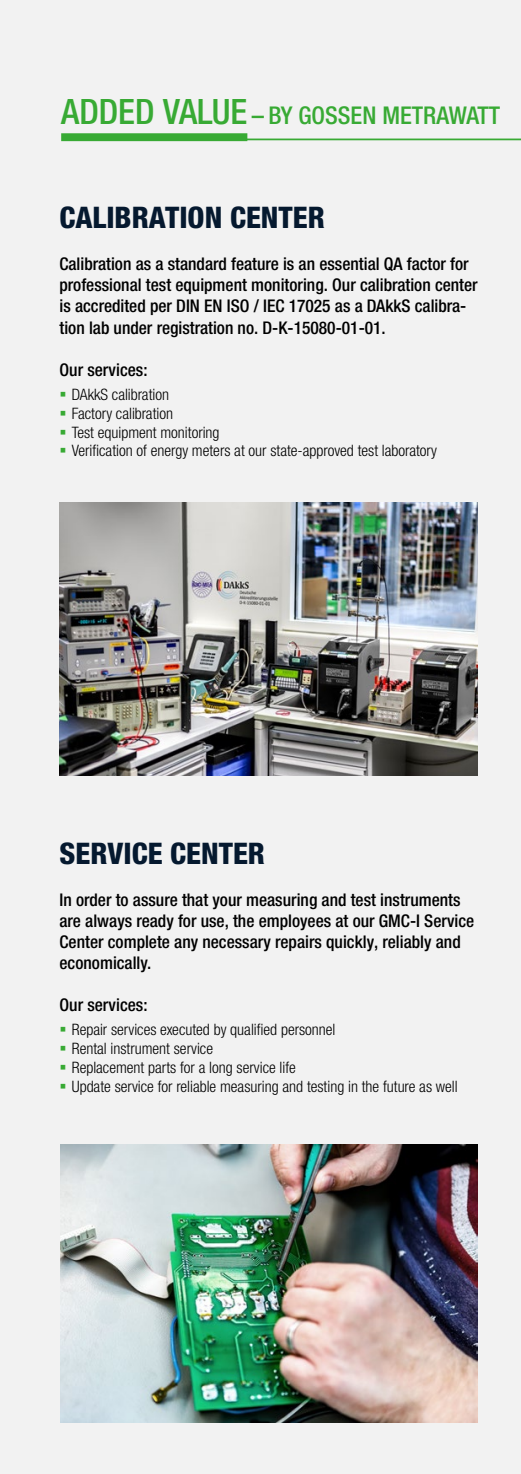
<style>
.page{position:relative;width:521px;height:1474px;background:#fff}
.page>*{position:absolute;margin:0;border:0;box-sizing:border-box;transform-origin:0 0}
.t1{font:800 condensed 29.75px "Helvetica Neue LTW1 G";color:#05192f}
.t2{font:500 condensed 24.5px "Helvetica Neue LTW1 G";color:#38aa34}
.t3{font:500 condensed 17.5px/21px "Helvetica Neue LTW1 G";color:#000}
.t4{font:300 condensed 15.75px "Helvetica Neue LTW1 G";color:#000}
.s1{font-size:35px}
.s2{color:#38aa34}
</style>
<div class="page">
<div style="left:0;top:0;width:521px;height:1473px;background:#f2f2f2"></div>
<img style="left:61px;top:1144px;width:416px;height:278px">
<img style="left:60px;top:503px;width:418px;height:273px">
<hr style="left:246px;top:138px;width:275px;height:2px;background:#38aa34">
<div style="left:61px;top:133px;width:186px;height:8px;background:#38aa34"></div>
<h2 class="t2" style="left:61px;top:101px;width:440px"><span class="s1">ADDED VALUE</span> – BY GOSSEN METRAWATT</h2>
<h1 class="t1" style="left:60px;top:200px;width:267px">CALIBRATION CENTER</h1>
<p class="t3" style="left:60px;top:254px;width:420px">Calibration as a standard feature is an essential QA factor for professional test equipment monitoring. Our calibration center is accredited per DIN EN ISO / IEC 17025 as a DAkkS calibra&shy;tion lab under registration no. D-K-15080-01-01.</p>
<p class="t3" style="left:60px;top:359px;width:89px">Our services:</p>
<p class="t4" style="left:60px;top:385px;width:111px"><span class="s2">▪</span> DAkkS calibration</p>
<p class="t4" style="left:60px;top:404px;width:115px"><span class="s2">▪</span> Factory calibration</p>
<p class="t4" style="left:60px;top:423px;width:162px"><span class="s2">▪</span> Test equipment monitoring</p>
<p class="t4" style="left:60px;top:441px;width:379px"><span class="s2">▪</span> Verification of energy meters at our state-approved test laboratory</p>
<h1 class="t1" style="left:60px;top:835px;width:207px">SERVICE CENTER</h1>
<p class="t3" style="left:60px;top:889px;width:416px">In order to assure that your measuring and test instruments are always ready for use, the employees at our GMC-I Service Center complete any necessary repairs quickly, reliably and economically.</p>
<p class="t3" style="left:60px;top:994px;width:89px">Our services:</p>
<p class="t4" style="left:60px;top:1020px;width:277px"><span class="s2">▪</span> Repair services executed by qualified personnel</p>
<p class="t4" style="left:60px;top:1039px;width:155px"><span class="s2">▪</span> Rental instrument service</p>
<p class="t4" style="left:60px;top:1058px;width:238px"><span class="s2">▪</span> Replacement parts for a long service life</p>
<p class="t4" style="left:60px;top:1077px;width:400px"><span class="s2">▪</span> Update service for reliable measuring and testing in the future as well</p>
</div>
